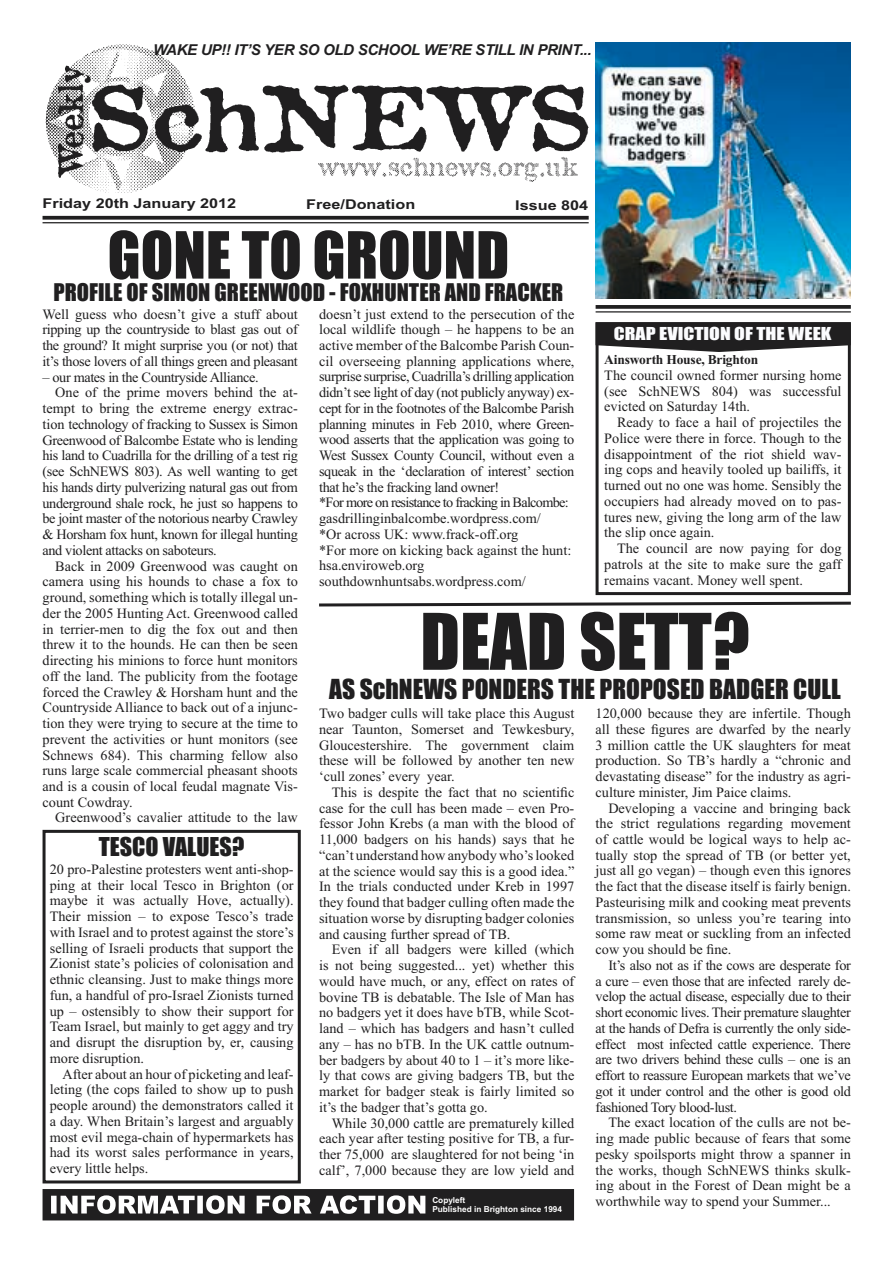
<style>
.page{position:relative;width:893px;height:1263px;background:#fff}
.page>*{position:absolute;margin:0;border:0;box-sizing:border-box;transform-origin:0 0}
.t1{font:72px "Impact";color:#201f20}
.t2{font:60px "Impact";color:#201f20}
.t3{font:25.5px "Impact";color:#201f20}
.t4{font:24px "Impact";color:#201f20}
.t5{font:22.5px "Impact";color:#201f20}
.t6{font:16.5px "Impact";color:#fbfcfe;scale:1.2 1}
.t7{font:italic 700 15px "Arial";letter-spacing:-.02em;color:#201f20}
.t8{font:14.25px/15.8px "Times New Roman";color:#201f20;text-align:justify}
.t9{font:14.25px/15.8px "Times New Roman";letter-spacing:-.025em;color:#201f20}
.t10{font:700 13.5px "Arial";color:#201f20;scale:1.2 1}
.t11{font:700 13.5px "Times New Roman";letter-spacing:-.015em;color:#201f20}
.t12{font:700 8.25px/9.3px "Arial";color:#fff}
</style>
<div class="page">
<svg style="left:43px;top:216px;width:545px;height:4px;background:#343334"></svg>
<hr style="left:43px;top:222px;width:545px;height:1px;background:#201f20">
<img style="left:45px;top:44px;width:544px;height:149px">
<div style="left:43px;top:1190px;width:530px;height:30px;background:#201f20"></div>
<div style="left:43px;top:1189px;width:531px;height:31px;border:2px solid #201f20"></div>
<svg style="left:51px;top:1195px;width:374px;height:19px"></svg>
<div style="left:595px;top:322px;width:255px;height:273px;border:3px solid #201f20"></div>
<svg style="left:595px;top:322px;width:256px;height:31px;background:#3e3e3e"></svg>
<svg style="left:595px;top:305px;width:255px;height:4px"></svg>
<hr style="left:595px;top:311px;width:255px;height:2px;background:#201f20">
<svg style="left:319px;top:601px;width:532px;height:6px"></svg>
<div style="left:43px;top:830px;width:258px;height:353px;border:3px solid #201f20"></div>
<img style="left:595px;top:43px;width:255px;height:256px">
<p class="t7" style="left:153px;top:44px;width:440px">WAKE UP!! IT’S YER SO OLD SCHOOL WE’RE STILL IN PRINT...</p>
<p class="t10" style="left:43px;top:198px;width:163px">Friday 20th January 2012</p>
<p class="t10" style="left:306px;top:199px;width:92px">Free/Donation</p>
<p class="t10" style="left:515px;top:200px;width:62px">Issue 804</p>
<h2 class="t2" style="left:108px;top:236px;width:403px">GONE TO GROUND</h2>
<h3 class="t5" style="left:53px;top:285px;width:511px">PROFILE OF SIMON GREENWOOD - FOXHUNTER AND FRACKER</h3>
<p class="t8" style="left:43px;top:307px;width:257px">Well guess who doesn’t give a stuff about ripping up the countryside to blast gas out of the ground? It might surprise you (or not) that it’s those lovers of all things green and pleasant</p>
<p class="t9" style="left:43px;top:370px;width:218px">– our mates in the Countryside Alliance.</p>
<p class="t8" style="left:55px;top:386px;width:244px">One of the prime movers behind the at-</p>
<p class="t8" style="left:43px;top:402px;width:257px">tempt to bring the extreme energy extrac-</p>
<p class="t9" style="left:43px;top:418px;width:257px">tion technology of fracking to Sussex is Simon</p>
<p class="t9" style="left:43px;top:433px;width:257px">Greenwood of Balcombe Estate who is lending</p>
<p class="t9" style="left:43px;top:449px;width:257px">his land to Cuadrilla for the drilling of a test rig</p>
<p class="t9" style="left:43px;top:465px;width:257px">(see SchNEWS 803). As well wanting to get</p>
<p class="t9" style="left:43px;top:481px;width:257px">his hands dirty pulverizing natural gas out from</p>
<p class="t9" style="left:43px;top:496px;width:257px">underground shale rock, he just so happens to</p>
<p class="t9" style="left:43px;top:512px;width:257px">be joint master of the notorious nearby Crawley</p>
<p class="t9" style="left:43px;top:528px;width:257px">&amp; Horsham fox hunt, known for illegal hunting</p>
<p class="t9" style="left:43px;top:544px;width:176px">and violent attacks on saboteurs.</p>
<p class="t8" style="left:55px;top:559px;width:244px">Back in 2009 Greenwood was caught on</p>
<p class="t8" style="left:43px;top:575px;width:257px">camera using his hounds to chase a fox to</p>
<p class="t8" style="left:43px;top:591px;width:257px">ground, something which is totally illegal un-</p>
<p class="t8" style="left:43px;top:607px;width:257px">der the 2005 Hunting Act. Greenwood called</p>
<p class="t8" style="left:43px;top:622px;width:257px">in terrier-men to dig the fox out and then</p>
<p class="t8" style="left:43px;top:638px;width:257px">threw it to the hounds. He can then be seen</p>
<p class="t8" style="left:43px;top:654px;width:257px">directing his minions to force hunt monitors</p>
<p class="t8" style="left:43px;top:669px;width:257px">off the land. The publicity from the footage</p>
<p class="t8" style="left:43px;top:685px;width:257px">forced the Crawley &amp; Horsham hunt and the</p>
<p class="t8" style="left:43px;top:701px;width:257px">Countryside Alliance to back out of a injunc-</p>
<p class="t8" style="left:43px;top:717px;width:257px">tion they were trying to secure at the time to</p>
<p class="t8" style="left:43px;top:732px;width:257px">prevent the activities or hunt monitors (see</p>
<p class="t8" style="left:43px;top:748px;width:257px">Schnews 684). This charming fellow also</p>
<p class="t8" style="left:43px;top:764px;width:257px">runs large scale commercial pheasant shoots</p>
<p class="t8" style="left:43px;top:780px;width:257px">and is a cousin of local feudal magnate Vis-</p>
<p class="t8" style="left:43px;top:795px;width:92px">count Cowdray.</p>
<p class="t8" style="left:55px;top:811px;width:244px">Greenwood’s cavalier attitude to the law</p>
<h3 class="t4" style="left:99px;top:839px;width:147px">TESCO VALUES?</h3>
<p class="t8" style="left:50px;top:863px;width:245px">20 pro-Palestine protesters went anti-shop&shy;ping at their local Tesco in Brighton (or maybe it was actually Hove, actually).<br>Their mission – to expose Tesco’s trade with Israel and to protest against the store’s selling of Israeli products that support the Zionist state’s policies of colonisation and ethnic cleansing. Just to make things more fun, a handful of pro-Israel Zionists turned up – ostensibly to show their support for Team Israel, but mainly to get aggy and try and disrupt the disruption by, er, causing more disruption.</p>
<p class="t8" style="left:50px;top:1067px;width:245px;text-indent:13px">After about an hour of picketing and leaf&shy;leting (the cops failed to show up to push people around) the demonstrators called it a day. When Britain’s largest and arguably most evil mega-chain of hypermarkets has had its worst sales performance in years, every little helps.</p>
<p class="t9" style="left:319px;top:307px;width:257px">doesn’t just extend to the persecution of the local wildlife though – he happens to be an active member of the Balcombe Parish Coun&shy;cil overseeing planning applications where, surprise surprise, Cuadrilla’s drilling application didn’t see light of day (not publicly anyway) ex&shy;cept for in the footnotes of the Balcombe Parish planning minutes in Feb 2010, where Green&shy;wood asserts that the application was going to West Sussex County Council, without even a squeak in the ‘declaration of interest’ section that he’s the fracking land owner!<br>*For more on resistance to fracking in Balcombe: gasdrillinginbalcombe.wordpress.com/<br>*Or across UK: www.frack-off.org<br>*For more on kicking back against the hunt: hsa.enviroweb.org southdownhuntsabs.wordpress.com/</p>
<p class="t6" style="left:614px;top:328px;width:183px">CRAP EVICTION OF THE WEEK</p>
<p class="t11" style="left:604px;top:355px;width:155px">Ainsworth House, Brighton</p>
<p class="t8" style="left:604px;top:369px;width:239px">The council owned former nursing home (see SchNEWS 804) was successful evicted on Saturday 14th.</p>
<p class="t8" style="left:604px;top:416px;width:239px;text-indent:13px">Ready to face a hail of projectiles the Police were there in force. Though to the disappointment of the riot shield wav&shy;ing cops and heavily tooled up bailiffs, it turned out no one was home. Sensibly the occupiers had already moved on to pas&shy;tures new, giving the long arm of the law the slip once again.</p>
<p class="t8" style="left:604px;top:542px;width:239px;text-indent:13px">The council are now paying for dog patrols at the site to make sure the gaff remains vacant. Money well spent.</p>
<h1 class="t1" style="left:420px;top:618px;width:331px">DEAD SETT?</h1>
<h3 class="t3" style="left:329px;top:681px;width:513px">AS SchNEWS PONDERS THE PROPOSED BADGER CULL</h3>
<p class="t8" style="left:319px;top:707px;width:257px">Two badger culls will take place this August near Taunton, Somerset and Tewkesbury, Gloucestershire. The government claim these will be followed by another ten new ‘cull zones’ every year.</p>
<p class="t8" style="left:319px;top:786px;width:257px;text-indent:13px">This is despite the fact that no scientific case for the cull has been made – even Pro&shy;fessor John Krebs (a man with the blood of 11,000 badgers on his hands) says that he “can’t understand how anybody who’s looked at the science would say this is a good idea.” In the trials conducted under Kreb in 1997 they found that badger culling often made the situation worse by disrupting badger colonies and causing further spread of TB.</p>
<p class="t8" style="left:319px;top:943px;width:257px;text-indent:13px">Even if all badgers were killed (which is not being suggested... yet) whether this would have much, or any, effect on rates of bovine TB is debatable. The Isle of Man has no badgers yet it does have bTB, while Scot&shy;land – which has badgers and hasn’t culled any – has no bTB. In the UK cattle outnum&shy;ber badgers by about 40 to 1 – it’s more like&shy;ly that cows are giving badgers TB, but the market for badger steak is fairly limited so it’s the badger that’s gotta go.</p>
<p class="t8" style="left:319px;top:1116px;width:257px;text-indent:13px">While 30,000 cattle are prematurely killed each year after testing positive for TB, a fur&shy;ther 75,000 are slaughtered for not being ‘in calf’, 7,000 because they are low yield and</p>
<p class="t12" style="left:432px;top:1196px;width:131px">Copyleft<br>Published in Brighton since 1994</p>
<p class="t8" style="left:595px;top:707px;width:257px">120,000 because they are infertile. Though all these figures are dwarfed by the nearly 3 million cattle the UK slaughters for meat production. So TB’s hardly a “chronic and devastating disease” for the industry as agri&shy;culture minister, Jim Paice claims.</p>
<p class="t8" style="left:595px;top:801px;width:257px;text-indent:13px">Developing a vaccine and bringing back the strict regulations regarding movement of cattle would be logical ways to help ac&shy;tually stop the spread of TB (or better yet, just all go vegan) – though even this ignores the fact that the disease itself is fairly benign.<br>Pasteurising milk and cooking meat prevents transmission, so unless you’re tearing into some raw meat or suckling from an infected cow you should be fine.</p>
<p class="t8" style="left:595px;top:959px;width:257px;text-indent:13px">It’s also not as if the cows are desperate for a cure – even those that are infected rarely de&shy;velop the actual disease, especially due to their short economic lives. Their premature slaughter at the hands of Defra is currently the only side&shy;effect most infected cattle experience. There are two drivers behind these culls – one is an effort to reassure European markets that we’ve got it under control and the other is good old fashioned Tory blood-lust.</p>
<p class="t8" style="left:595px;top:1116px;width:257px;text-indent:13px">The exact location of the culls are not be&shy;ing made public because of fears that some pesky spoilsports might throw a spanner in the works, though SchNEWS thinks skulk&shy;ing about in the Forest of Dean might be a worthwhile way to spend your Summer...</p>
</div>
